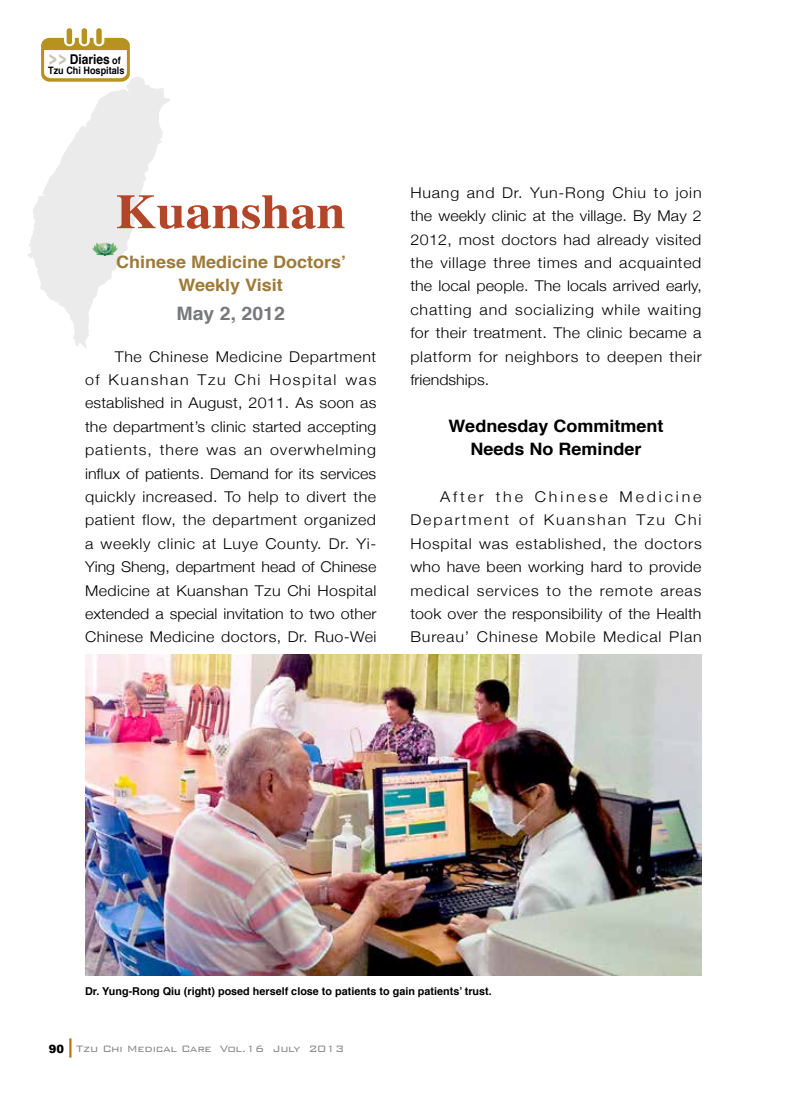
<style>
.page{position:relative;width:808px;height:1106px;background:#fff}
.page>*{position:absolute;margin:0;border:0;box-sizing:border-box;transform-origin:0 0}
.t1{font:700 48.6px "Times";color:#b34529;scale:1.08 1}
.t2{font:700 18.6px "Helvetica";color:#77787b;scale:1.05 1}
.t3{font:700 17.1px/23.4px "Helvetica";color:#9e7a38;text-align:center;scale:1.05 1}
.t4{font:700 17.1px/23.4px "Helvetica";color:#000;text-align:center;scale:1.05 1}
.t5{font:300 14.85px/23.4px "Helvetica Neue";letter-spacing:.025em;color:#000;text-align:justify;scale:1.08 1}
.t6{font:700 13.5px "Helvetica";color:#000;scale:.89 1}
.t7{font:300 12.3px "Bank Gothic BT";letter-spacing:-.03em;color:#828486}
.t8{font:700 10.8px "Helvetica";color:#000}
.t9{font:700 10.2px "Helvetica";color:#000;scale:.89 1}
.s1{font-family:"Lin Gothic";font-weight:900;font-size:12px;color:#c9c7b2}
.s2{font-size:10.2px}
</style>
<div class="page">
<div style="left:67px;top:28px;width:5px;height:16px;background:#b79221;border-radius:3px"></div>
<div style="left:82px;top:28px;width:5px;height:16px;background:#b79221;border-radius:3px"></div>
<div style="left:96px;top:28px;width:6px;height:16px;background:#b79221;border-radius:3px"></div>
<svg style="left:41px;top:38px;width:89px;height:38px"></svg>
<svg style="left:27px;top:76px;width:143px;height:272px"></svg>
<img style="left:92px;top:242px;width:26px;height:13px">
<img style="left:85px;top:654px;width:617px;height:321px">
<svg style="left:69px;top:1038px;width:2px;height:19px"></svg>
<p class="t6" style="left:48px;top:48px;width:83px"><span class="s1">＞＞</span> Diaries <span class="s2">of</span></p>
<p class="t9" style="left:48px;top:62px;width:87px">Tzu Chi Hospitals</p>
<h1 class="t1" style="left:116px;top:165px;width:214px">Kuanshan</h1>
<p class="t3" style="left:116px;top:250px;width:221px">Chinese Medicine Doctors’<br>Weekly Visit</p>
<p class="t2" style="left:176px;top:298px;width:105px">May 2, 2012</p>
<p class="t5" style="left:85px;top:344px;width:271px;text-indent:30px">The Chinese Medicine Department of Kuanshan Tzu Chi Hospital was established in August, 2011. As soon as the department’s clinic started accepting patients, there was an overwhelming influx of patients. Demand for its services quickly increased. To help to divert the patient flow, the department organized a weekly clinic at Luye County. Dr. Yi-Ying Sheng, department head of Chinese Medicine at Kuanshan Tzu Chi Hospital extended a special invitation to two other Chinese Medicine doctors, Dr. Ruo-Wei</p>
<p class="t5" style="left:410px;top:180px;width:271px">Huang and Dr. Yun-Rong Chiu to join the weekly clinic at the village. By May 2<br>2012, most doctors had already visited the village three times and acquainted the local people. The locals arrived early, chatting and socializing while waiting for their treatment. The clinic became a platform for neighbors to deepen their friendships.</p>
<p class="t4" style="left:449px;top:414px;width:206px">Wednesday Commitment<br>Needs No Reminder</p>
<p class="t5" style="left:410px;top:484px;width:271px;text-indent:30px">After the Chinese Medicine Department of Kuanshan Tzu Chi Hospital was established, the doctors who have been working hard to provide medical services to the remote areas took over the responsibility of the Health Bureau’ Chinese Mobile Medical Plan</p>
<p class="t8" style="left:85px;top:982px;width:408px">Dr. Yung-Rong Qiu (right) posed herself close to patients to gain patients’ trust.</p>
<p class="t7" style="left:49px;top:1041px;width:297px"><sub>90</sub> Tzu Chi Medical Care Vol.16 July 2013</p>
</div>
